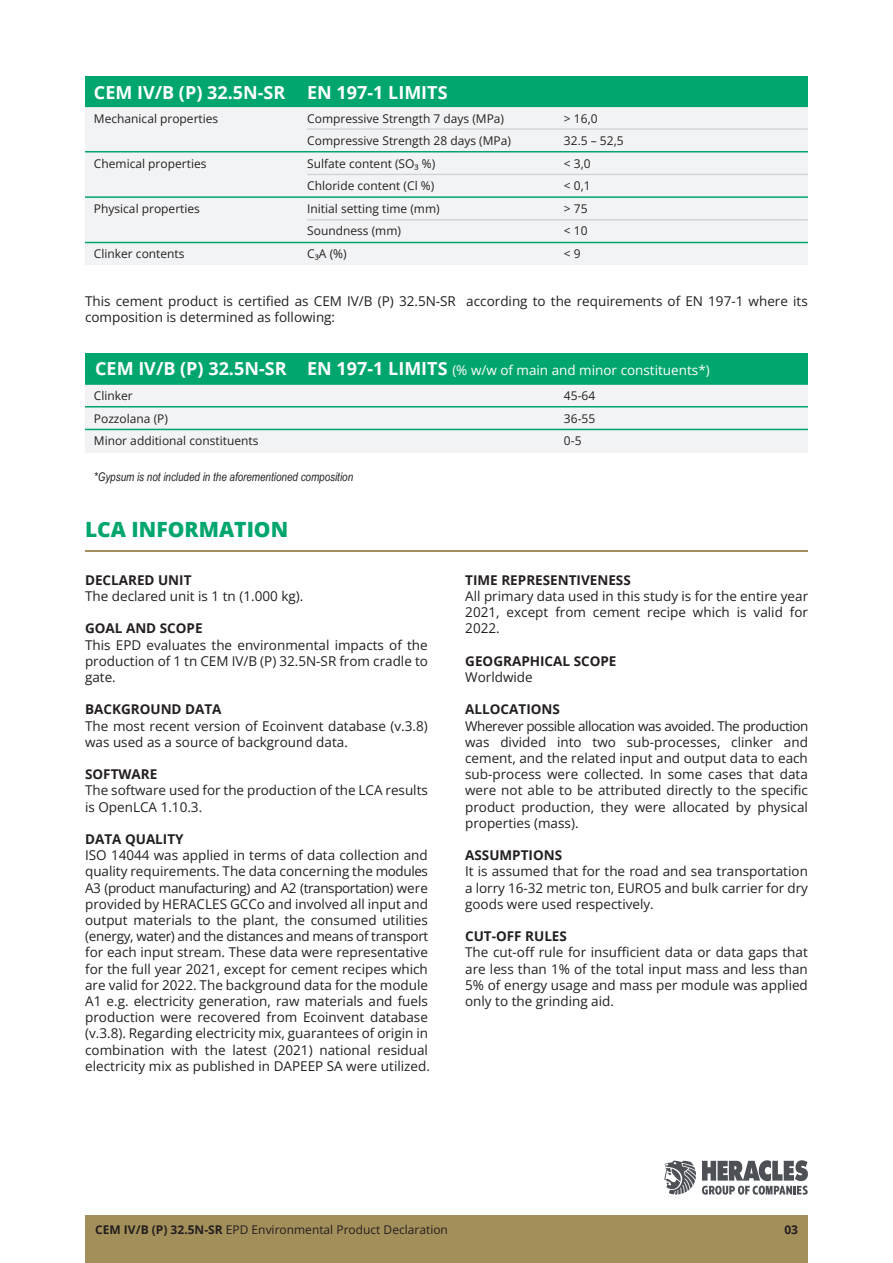
<style>
.page{position:relative;width:893px;height:1263px;background:#fff}
.page>*{position:absolute;margin:0;border:0;box-sizing:border-box;transform-origin:0 0}
.t1{font:800 21px "Open Sans";color:#00a66e}
.t2{font:700 18px "Open Sans";color:#fff}
.t3{font:13.5px/16.2px "Open Sans";color:#231f20;text-align:justify}
.t4{font:700 13.5px "Open Sans";color:#231f20}
.t5{font:13.5px "Open Sans";color:#fff}
.t6{font:12px/22.5px "Open Sans";color:#231f20}
.t7{font:12px "Open Sans";color:#221e1e}
.t8{font:italic 12px "Arial Narrow";color:#231f20}
.t9{font:700 12px "Open Sans";color:#221e1e}
.s1{font-weight:700;font-size:18px}
.s2{font-weight:700}
</style>
<div class="page">
<div style="left:85px;top:384px;width:723px;height:68px;background:#f2f3f4"></div>
<div style="left:85px;top:353px;width:723px;height:31px;background:#00a66e"></div>
<hr style="left:85px;top:383px;width:723px;height:2px;background:#00a66e">
<div style="left:85px;top:1215px;width:723px;height:48px;background:#a38f5a"></div>
<hr style="left:85px;top:550px;width:723px;height:2px;background:#a38f5a">
<hr style="left:85px;top:406px;width:723px;height:1px;background:#00a66e">
<hr style="left:85px;top:429px;width:723px;height:1px;background:#00a66e">
<div style="left:85px;top:106px;width:723px;height:159px;background:#f2f3f4"></div>
<div style="left:85px;top:76px;width:723px;height:30px;background:#00a66e"></div>
<hr style="left:307px;top:128px;width:501px;height:2px;background:#54555a">
<hr style="left:85px;top:106px;width:723px;height:1px;background:#00a66e">
<hr style="left:85px;top:151px;width:723px;height:1px;background:#00a66e">
<hr style="left:307px;top:174px;width:501px;height:1px;background:#54555a">
<hr style="left:85px;top:196px;width:723px;height:2px;background:#00a66e">
<hr style="left:307px;top:219px;width:501px;height:2px;background:#54555a">
<hr style="left:85px;top:242px;width:723px;height:1px;background:#00a66e">
<svg style="left:702px;top:1160px;width:106px;height:35px"></svg>
<svg style="left:664px;top:1160px;width:32px;height:34px"></svg>
<h2 class="t2" style="left:94px;top:80px;width:355px">CEM IV/B (P) 32.5N-SR EN 197-1 LIMITS</h2>
<p class="t6" style="left:94px;top:107px;width:126px">Mechanical properties</p>
<p class="t6" style="left:94px;top:152px;width:114px">Chemical properties</p>
<p class="t6" style="left:94px;top:197px;width:108px">Physical properties</p>
<p class="t6" style="left:94px;top:242px;width:92px">Clinker contents</p>
<p class="t6" style="left:307px;top:107px;width:205px">Compressive Strength 7 days (MPa)<br>Compressive Strength 28 days (MPa)<br>Sulfate content (SO₃ %)<br>Chloride content (Cl %)<br>Initial setting time (mm)<br>Soundness (mm)<br>C₃A (%)</p>
<p class="t6" style="left:564px;top:107px;width:61px">≥ 16,0<br>32.5 – 52,5 ≤ 3,0<br>≤ 0,1<br>≥ 75<br>≤ 10<br>≤ 9</p>
<p class="t3" style="left:85px;top:293px;width:724px">This cement product is certified as CEM IV/B (P) 32.5N-SR according to the requirements of EN 197-1 where its composition is determined as following:</p>
<h2 class="t2" style="left:95px;top:356px;width:193px">CEM IV/B (P) 32.5N-SR</h2>
<p class="t6" style="left:94px;top:384px;width:166px">Clinker<br>Pozzolana (P)<br>Minor additional constituents</p>
<p class="t5" style="left:307px;top:361px;width:404px"><span class="s1">EN 197-1 LIMITS</span> (% w/w of main and minor constituents*)</p>
<p class="t6" style="left:564px;top:384px;width:33px;text-align:justify">45-64<br>36-55<br>0-5</p>
<p class="t8" style="left:94px;top:468px;width:261px">*Gypsum is not included in the aforementioned composition</p>
<h1 class="t1" style="left:85px;top:514px;width:205px">LCA INFORMATION</h1>
<p class="t4" style="left:85px;top:570px;width:108px">DECLARED UNIT</p>
<p class="t3" style="left:85px;top:588px;width:220px">The declared unit is 1 tn (1.000 kg).</p>
<p class="t4" style="left:85px;top:619px;width:119px">GOAL AND SCOPE</p>
<p class="t3" style="left:85px;top:636px;width:344px">This EPD evaluates the environmental impacts of the production of 1 tn CEM IV/B (P) 32.5N-SR from cradle to gate.</p>
<p class="t4" style="left:85px;top:700px;width:138px">BACKGROUND DATA</p>
<p class="t3" style="left:85px;top:717px;width:344px">The most recent version of Ecoinvent database (v.3.8) was used as a source of background data.</p>
<p class="t4" style="left:85px;top:765px;width:74px">SOFTWARE</p>
<p class="t3" style="left:85px;top:782px;width:344px">The software used for the production of the LCA results is OpenLCA 1.10.3.</p>
<p class="t4" style="left:85px;top:829px;width:100px">DATA QUALITY</p>
<p class="t3" style="left:85px;top:847px;width:346px;text-align:left">ISO 14044 was applied in terms of data collection and quality requirements. The data concerning the modules A3 (product manufacturing) and A2 (transportation) were provided by HERACLES GCCo and involved all input and output materials to the plant, the consumed utilities (energy, water) and the distances and means of transport for each input stream. These data were representative for the full year 2021, except for cement recipes which are valid for 2022. The background data for the module A1 e.g. electricity generation, raw materials and fuels production were recovered from Ecoinvent database (v.3.8). Regarding electricity mix, guarantees of origin in combination with the latest (2021) national residual electricity mix as published in DAPEEP SA were utilized.</p>
<p class="t4" style="left:465px;top:570px;width:167px">TIME REPRESENTIVENESS</p>
<p class="t3" style="left:465px;top:588px;width:344px">All primary data used in this study is for the entire year 2021, except from cement recipe which is valid for 2022.</p>
<p class="t4" style="left:465px;top:651px;width:153px">GEOGRAPHICAL SCOPE</p>
<p class="t3" style="left:465px;top:669px;width:69px">Worldwide</p>
<p class="t4" style="left:465px;top:700px;width:96px">ALLOCATIONS</p>
<p class="t3" style="left:465px;top:717px;width:345px">Wherever possible allocation was avoided. The production was divided into two sub-processes, clinker and cement, and the related input and output data to each sub-process were collected. In some cases that data were not able to be attributed directly to the specific product production, they were allocated by physical properties (mass).</p>
<p class="t4" style="left:465px;top:846px;width:99px">ASSUMPTIONS</p>
<p class="t3" style="left:465px;top:863px;width:344px">It is assumed that for the road and sea transportation a lorry 16-32 metric ton, EURO5 and bulk carrier for dry goods were used respectively.</p>
<p class="t4" style="left:465px;top:927px;width:103px">CUT-OFF RULES</p>
<p class="t3" style="left:465px;top:944px;width:344px">The cut-off rule for insufficient data or data gaps that are less than 1% of the total input mass and less than 5% of energy usage and mass per module was applied only to the grinding aid.</p>
<p class="t7" style="left:95px;top:1221px;width:354px"><span class="s2">CEM IV/B (P) 32.5N-SR</span> EPD Environmental Product Declaration</p>
<p class="t9" style="left:784px;top:1221px;width:15px">03</p>
</div>
